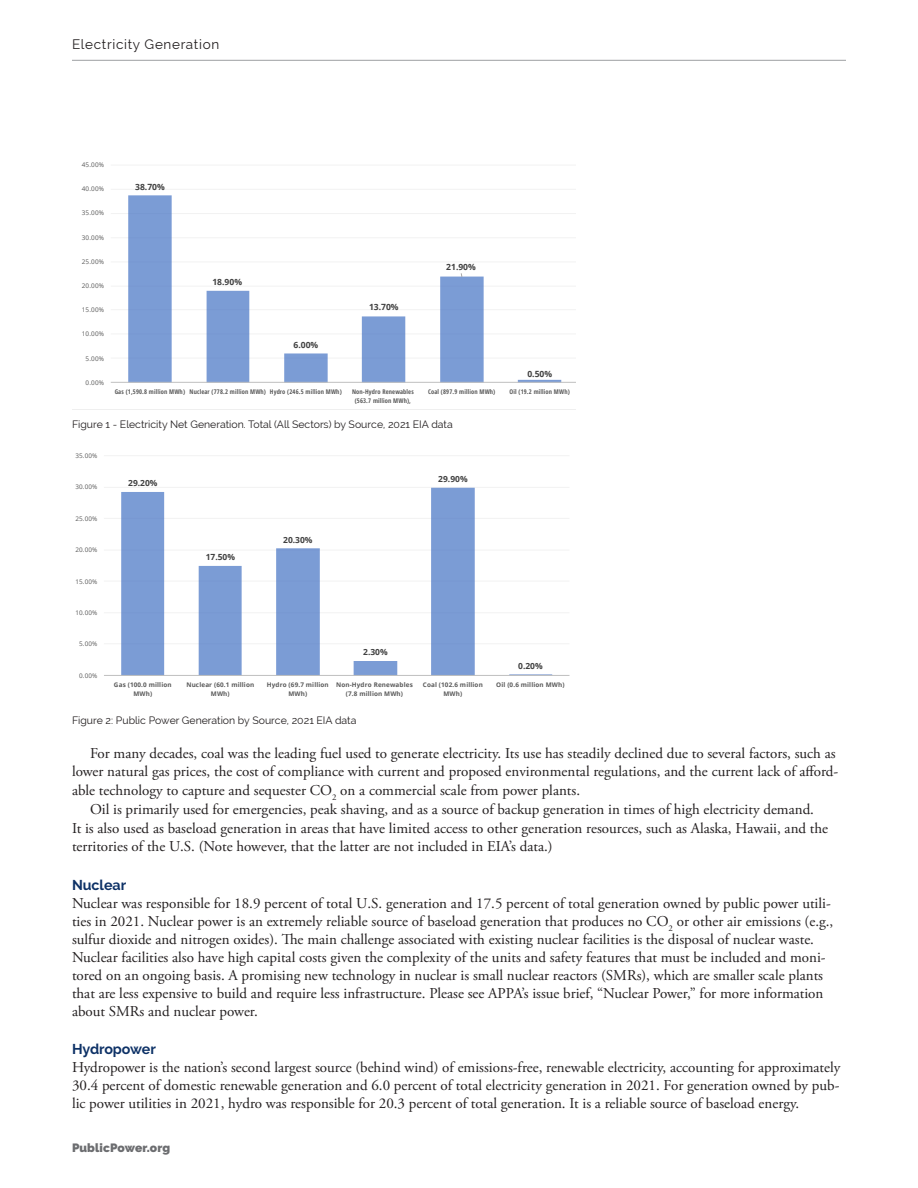
<style>
.page{position:relative;width:918px;height:1188px;background:#fff}
.page>*{position:absolute;margin:0;border:0;box-sizing:border-box;transform-origin:0 0}
.First_Graph{font:15px/18px "Adobe Garamond Pro";color:#231f20}
.Body_Text{font:15px/18.8px "Adobe Garamond Pro";color:#231f20}
.Subhead_2{font:700 14.25px "Raleway";letter-spacing:-.005em;color:#0d3166}
.Sheet_Head{font:13.5px "Raleway";letter-spacing:.05em;color:#231f20}
.t1{font:900 12px "Raleway";letter-spacing:.01em;color:#6c6d70}
.t2{font:10.5px "Raleway";color:#231f20}
.t3{font:700 8.55px "Open Sans";color:#404040}
.t4{font:700 8.4px "Open Sans";color:#404040}
.t5{font:700 condensed 6.45px/8.6px "Open Sans";letter-spacing:.02em;color:#595959;text-align:center}
.t6{font:6.45px "Open Sans";letter-spacing:.02em;color:#595959}
.t7{font:700 6.3px/8.4px "Open Sans";letter-spacing:.02em;color:#595959;text-align:center}
.t8{font:6.3px "Open Sans";letter-spacing:.02em;color:#595959}
</style>
<div class="page">
<hr style="left:72px;top:60px;width:774px;height:1px;background:#9d9fa2">
<svg style="left:72px;top:189px;width:503px;height:221px"></svg>
<svg style="left:104px;top:455px;width:466px;height:221px"></svg>
<p class="Sheet_Head" style="left:72px;top:36px;width:149px">Electricity Generation</p>
<p class="t6" style="left:82px;top:160px;width:24px">45.00%</p>
<p class="t6" style="left:82px;top:184px;width:24px">40.00%</p>
<p class="t6" style="left:82px;top:209px;width:24px">35.00%</p>
<p class="t6" style="left:82px;top:233px;width:24px">30.00%</p>
<p class="t6" style="left:82px;top:257px;width:24px">25.00%</p>
<p class="t6" style="left:82px;top:281px;width:24px">20.00%</p>
<p class="t6" style="left:82px;top:305px;width:24px">15.00%</p>
<p class="t6" style="left:82px;top:330px;width:24px">10.00%</p>
<p class="t6" style="left:86px;top:354px;width:20px">5.00%</p>
<p class="t6" style="left:86px;top:378px;width:20px">0.00%</p>
<p class="t3" style="left:135px;top:181px;width:31px">38.70%</p>
<p class="t3" style="left:212px;top:276px;width:31px">18.90%</p>
<p class="t3" style="left:293px;top:339px;width:26px">6.00%</p>
<p class="t3" style="left:369px;top:301px;width:31px">13.70%</p>
<p class="t3" style="left:446px;top:261px;width:31px">21.90%</p>
<p class="t3" style="left:527px;top:368px;width:26px">0.50%</p>
<p class="t5" style="left:115px;top:387px;width:229px">Gas (1,590.8 million MWh) Nuclear (778.2 million MWh) Hydro (246.5 million MWh)</p>
<p class="t5" style="left:352px;top:387px;width:63px">Non-Hydro Renewables (563.7 million MWh),</p>
<p class="t5" style="left:428px;top:387px;width:69px">Coal (897.9 million MWh)</p>
<p class="t5" style="left:510px;top:387px;width:62px">Oil (19.2 million MWh)</p>
<p class="t2" style="left:72px;top:418px;width:382px">Figure 1 - Electricity Net Generation. Total (All Sectors) by Source, 2021 EIA data</p>
<p class="t8" style="left:75px;top:452px;width:24px">35.00%</p>
<p class="t8" style="left:75px;top:483px;width:24px">30.00%</p>
<p class="t8" style="left:75px;top:514px;width:24px">25.00%</p>
<p class="t8" style="left:75px;top:545px;width:24px">20.00%</p>
<p class="t8" style="left:75px;top:577px;width:24px">15.00%</p>
<p class="t8" style="left:75px;top:608px;width:24px">10.00%</p>
<p class="t8" style="left:79px;top:640px;width:20px">5.00%</p>
<p class="t8" style="left:79px;top:671px;width:20px">0.00%</p>
<p class="t4" style="left:128px;top:477px;width:31px">29.20%</p>
<p class="t4" style="left:206px;top:551px;width:31px">17.50%</p>
<p class="t4" style="left:283px;top:534px;width:31px">20.30%</p>
<p class="t4" style="left:438px;top:473px;width:31px">29.90%</p>
<p class="t4" style="left:363px;top:646px;width:26px">2.30%</p>
<p class="t4" style="left:518px;top:660px;width:26px">0.20%</p>
<p class="t7" style="left:114px;top:680px;width:59px">Gas (100.0 million<br>MWh)</p>
<p class="t7" style="left:186px;top:680px;width:69px">Nuclear (60.1 million<br>MWh)</p>
<p class="t7" style="left:267px;top:680px;width:63px">Hydro (69.7 million<br>MWh)</p>
<p class="t7" style="left:336px;top:680px;width:78px">Non-Hydro Renewables (7.8 million MWh)</p>
<p class="t7" style="left:423px;top:680px;width:61px">Coal (102.6 million<br>MWh)</p>
<p class="t7" style="left:496px;top:680px;width:70px">Oil (0.6 million MWh)</p>
<p class="t2" style="left:72px;top:714px;width:286px">Figure 2: Public Power Generation by Source, 2021 EIA data</p>
<p class="Body_Text" style="left:72px;top:744px;width:768px;text-indent:18px">For many decades, coal was the leading fuel used to generate electricity. Its use has steadily declined due to several factors, such as lower natural gas prices, the cost of compliance with current and proposed environmental regulations, and the current lack of afford&shy;able technology to capture and sequester CO<sub>2</sub> on a commercial scale from power plants.</p>
<p class="Body_Text" style="left:72px;top:800px;width:758px;text-indent:18px">Oil is primarily used for emergencies, peak shaving, and as a source of backup generation in times of high electricity demand.<br>It is also used as baseload generation in areas that have limited access to other generation resources, such as Alaska, Hawaii, and the territories of the U.S. (Note however, that the latter are not included in EIA’s data.)</p>
<p class="Subhead_2" style="left:72px;top:876px;width:56px">Nuclear</p>
<p class="First_Graph" style="left:72px;top:894px;width:763px">Nuclear was responsible for 18.9 percent of total U.S. generation and 17.5 percent of total generation owned by public power utili&shy;ties in 2021. Nuclear power is an extremely reliable source of baseload generation that produces no CO<sub>2</sub> or other air emissions (e.g., sulfur dioxide and nitrogen oxides). The main challenge associated with existing nuclear facilities is the disposal of nuclear waste.<br>Nuclear facilities also have high capital costs given the complexity of the units and safety features that must be included and moni&shy;tored on an ongoing basis. A promising new technology in nuclear is small nuclear reactors (SMRs), which are smaller scale plants that are less expensive to build and require less infrastructure. Please see APPA’s issue brief, “Nuclear Power,” for more information about SMRs and nuclear power.</p>
<p class="Subhead_2" style="left:72px;top:1041px;width:85px">Hydropower</p>
<p class="First_Graph" style="left:72px;top:1059px;width:770px;text-align:justify">Hydropower is the nation’s second largest source (behind wind) of emissions-free, renewable electricity, accounting for approximately 30.4 percent of domestic renewable generation and 6.0 percent of total electricity generation in 2021. For generation owned by pub&shy;lic power utilities in 2021, hydro was responsible for 20.3 percent of total generation. It is a reliable source of baseload energy.</p>
<p class="t1" style="left:72px;top:1140px;width:100px">PublicPower.org</p>
</div>
